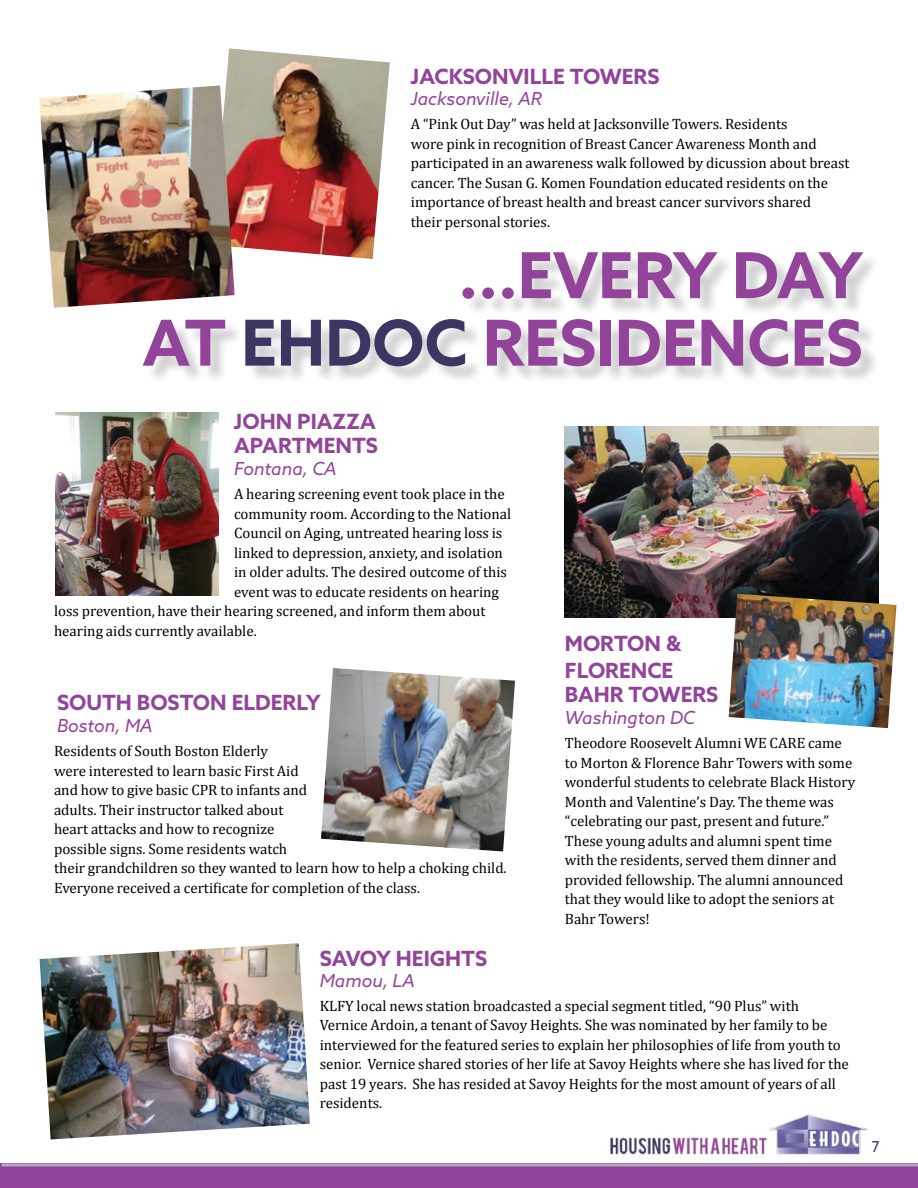
<style>
.page{position:relative;width:918px;height:1188px;background:#fff}
.page>*{position:absolute;margin:0;border:0;box-sizing:border-box;transform-origin:0 0}
.t1{font:700 63.45px/67.5px "Azo Sans";color:#92449a;text-align:right}
.t2{font:700 21px/24px "Azo Sans";color:#92449a}
.t3{font:italic 18px "Azo Sans";color:#92449a}
.OPTIMA_director_lett{font:15px/19.5px "Cambria";color:#000}
.t4{font:15px "Azo Sans";color:#3c3662}
.s1{color:#3c3662}
</style>
<div class="page">
<div style="left:0;top:1164px;width:918px;height:24px;background:#92449a"></div>
<hr style="left:2px;top:1163px;width:916px;height:3px;background:#b0aabc">
<div style="left:145px;top:255px;width:736px;height:130px;background:#000;opacity:.2"></div>
<img style="left:610px;top:1114px;width:258px;height:41px">
<img style="left:565px;top:426px;width:314px;height:191px">
<img style="left:55px;top:412px;width:163px;height:184px">
<img style="left:40px;top:943px;width:270px;height:196px">
<img style="left:226px;top:48px;width:164px;height:211px">
<img style="left:39px;top:85px;width:196px;height:223px">
<img style="left:729px;top:594px;width:168px;height:134px">
<img style="left:321px;top:668px;width:194px;height:183px">
<p class="t2" style="left:411px;top:65px;width:250px">JACKSONVILLE TOWERS</p>
<p class="t3" style="left:411px;top:87px;width:133px">Jacksonville, AR</p>
<p class="OPTIMA_director_lett" style="left:411px;top:114px;width:440px">A “Pink Out Day” was held at Jacksonville Towers. Residents<br>wore pink in recognition of Breast Cancer Awareness Month and participated in an awareness walk followed by dicussion about breast cancer. The Susan G. Komen Foundation educated residents on the importance of breast health and breast cancer survivors shared<br>their personal stories.</p>
<p class="t1" style="left:142px;top:241px;width:722px">...EVERY DAY<br>AT <span class="s1">EHDOC</span> RESIDENCES</p>
<p class="t2" style="left:234px;top:409px;width:145px">JOHN PIAZZA<br>APARTMENTS</p>
<p class="t3" style="left:234px;top:457px;width:104px">Fontana, CA</p>
<p class="OPTIMA_director_lett" style="left:234px;top:484px;width:272px">A hearing screening event took place in the</p>
<p class="OPTIMA_director_lett" style="left:234px;top:504px;width:279px">community room. According to the National</p>
<p class="OPTIMA_director_lett" style="left:234px;top:523px;width:270px">Council on Aging, untreated hearing loss is</p>
<p class="OPTIMA_director_lett" style="left:234px;top:543px;width:271px">linked to depression, anxiety, and isolation</p>
<p class="OPTIMA_director_lett" style="left:234px;top:562px;width:275px">in older adults. The desired outcome of this</p>
<p class="OPTIMA_director_lett" style="left:234px;top:582px;width:267px">event was to educate residents on hearing</p>
<p class="OPTIMA_director_lett" style="left:54px;top:601px;width:433px">loss prevention, have their hearing screened, and inform them about</p>
<p class="OPTIMA_director_lett" style="left:54px;top:621px;width:204px">hearing aids currently available.</p>
<p class="t2" style="left:57px;top:690px;width:265px">SOUTH BOSTON ELDERLY</p>
<p class="t3" style="left:57px;top:714px;width:97px">Boston, MA</p>
<p class="OPTIMA_director_lett" style="left:54px;top:741px;width:454px">Residents of South Boston Elderly<br>were interested to learn basic First Aid<br>and how to give basic CPR to infants and<br>adults. Their instructor talked about<br>heart attacks and how to recognize<br>possible signs. Some residents watch<br>their grandchildren so they wanted to learn how to help a choking child.<br>Everyone received a certificate for completion of the class.</p>
<p class="t2" style="left:565px;top:629px;width:118px;line-height:27px">MORTON &amp;<br>FLORENCE</p>
<p class="t2" style="left:565px;top:682px;width:155px">BAHR TOWERS</p>
<p class="t3" style="left:565px;top:706px;width:132px">Washington DC</p>
<p class="OPTIMA_director_lett" style="left:565px;top:733px;width:292px">Theodore Roosevelt Alumni WE CARE came to Morton &amp; Florence Bahr Towers with some wonderful students to celebrate Black History Month and Valentine’s Day. The theme was “celebrating our past, present and future.” These young adults and alumni spent time with the residents, served them dinner and provided fellowship. The alumni announced that they would like to adopt the seniors at Bahr Towers!</p>
<p class="t2" style="left:320px;top:946px;width:169px">SAVOY HEIGHTS</p>
<p class="t3" style="left:320px;top:968px;width:96px">Mamou, LA</p>
<p class="OPTIMA_director_lett" style="left:320px;top:996px;width:531px">KLFY local news station broadcasted a special segment titled, “90 Plus” with Vernice Ardoin, a tenant of Savoy Heights. She was nominated by her family to be interviewed for the featured series to explain her philosophies of life from youth to senior. Vernice shared stories of her life at Savoy Heights where she has lived for the past 19 years. She has resided at Savoy Heights for the most amount of years of all residents.</p>
<p class="t4" style="left:871px;top:1137px;width:10px">7</p>
</div>
